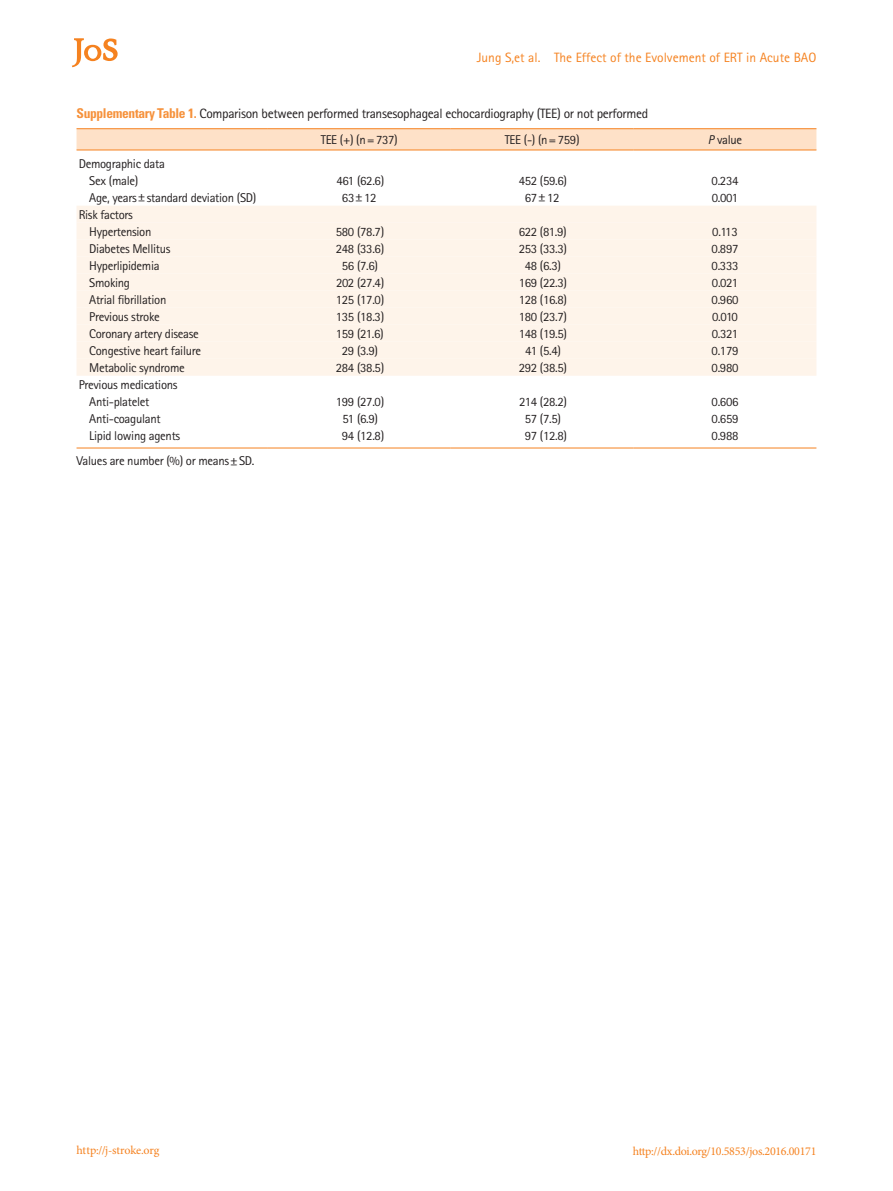
<style>
.page{position:relative;width:893px;height:1191px;background:#fff}
.page>*{position:absolute;margin:0;border:0;box-sizing:border-box;transform-origin:0 0}
.표제목_그림설명{font:13.5px "Rotis Sans Serif Std";letter-spacing:-.025em;color:#231f20}
.하시라_저자및제목{font:13.5px "Rotis Sans Serif Std";color:#f58220}
.표본문{font:12.75px "Rotis Sans Serif Std";letter-spacing:-.025em;color:#231f20}
.t1{font:12px "Minion Pro";letter-spacing:-.025em;color:#f58220}
.s1{font-family:"Univers LT Std";font-weight:700;font-stretch:condensed;color:#f6923c}
.s2{font-style:italic}
</style>
<div class="page">
<svg style="left:72px;top:38px;width:46px;height:29px"></svg>
<svg style="left:77px;top:129px;width:739px;height:21px;background:#fdddc2"></svg>
<div style="left:77px;top:206px;width:739px;height:17px;background:#fef4ea"></div>
<div style="left:77px;top:223px;width:739px;height:153px;background:#fef4ea"></div>
<hr style="left:77px;top:128px;width:191px;height:1px;background:#f58220">
<hr style="left:268px;top:128px;width:183px;height:1px;background:#f58220">
<hr style="left:451px;top:128px;width:183px;height:1px;background:#f58220">
<hr style="left:634px;top:128px;width:182px;height:1px;background:#f58220">
<hr style="left:77px;top:150px;width:191px;height:1px;background:#f58220">
<hr style="left:268px;top:150px;width:183px;height:1px;background:#f58220">
<hr style="left:451px;top:150px;width:183px;height:1px;background:#f58220">
<hr style="left:634px;top:150px;width:182px;height:1px;background:#f58220">
<hr style="left:77px;top:448px;width:191px;height:1px;background:#f58220">
<hr style="left:268px;top:448px;width:183px;height:1px;background:#f58220">
<hr style="left:451px;top:448px;width:183px;height:1px;background:#f58220">
<hr style="left:634px;top:448px;width:182px;height:1px;background:#f58220">
<p class="하시라_저자및제목" style="left:477px;top:50px;width:341px">Jung S,et al. The Effect of the Evolvement of ERT in Acute BAO</p>
<p class="표제목_그림설명" style="left:77px;top:105px;width:573px"><span class="s1">Supplementary Table 1.</span> Comparison between performed transesophageal echocardiography (TEE) or not performed</p>
<p class="표본문" style="left:321px;top:132px;width:78px">TEE (+) (n=737)</p>
<p class="표본문" style="left:505px;top:132px;width:76px">TEE (-) (n=759)</p>
<p class="표본문" style="left:708px;top:132px;width:36px"><span class="s2">P</span> value</p>
<p class="표본문" style="left:79px;top:156px;width:88px">Demographic data</p>
<p class="표본문" style="left:89px;top:173px;width:51px">Sex (male)</p>
<p class="표본문" style="left:336px;top:173px;width:49px">461 (62.6)</p>
<p class="표본문" style="left:519px;top:173px;width:50px">452 (59.6)</p>
<p class="표본문" style="left:712px;top:173px;width:28px">0.234</p>
<p class="표본문" style="left:89px;top:190px;width:169px">Age, years±standard deviation (SD)</p>
<p class="표본문" style="left:342px;top:190px;width:36px">63±12</p>
<p class="표본문" style="left:525px;top:190px;width:36px">67±12</p>
<p class="표본문" style="left:712px;top:190px;width:28px">0.001</p>
<p class="표본문" style="left:79px;top:207px;width:56px">Risk factors</p>
<p class="표본문" style="left:89px;top:224px;width:64px">Hypertension</p>
<p class="표본문" style="left:336px;top:224px;width:50px">580 (78.7)</p>
<p class="표본문" style="left:519px;top:224px;width:49px">622 (81.9)</p>
<p class="표본문" style="left:712px;top:224px;width:27px">0.113</p>
<p class="표본문" style="left:89px;top:241px;width:83px">Diabetes Mellitus</p>
<p class="표본문" style="left:336px;top:241px;width:50px">248 (33.6)</p>
<p class="표본문" style="left:519px;top:241px;width:50px">253 (33.3)</p>
<p class="표본문" style="left:712px;top:241px;width:28px">0.897</p>
<p class="표본문" style="left:89px;top:258px;width:72px">Hyperlipidemia</p>
<p class="표본문" style="left:342px;top:258px;width:38px">56 (7.6)</p>
<p class="표본문" style="left:525px;top:258px;width:38px">48 (6.3)</p>
<p class="표본문" style="left:712px;top:258px;width:28px">0.333</p>
<p class="표본문" style="left:89px;top:275px;width:42px">Smoking</p>
<p class="표본문" style="left:336px;top:275px;width:50px">202 (27.4)</p>
<p class="표본문" style="left:519px;top:275px;width:50px">169 (22.3)</p>
<p class="표본문" style="left:712px;top:275px;width:28px">0.021</p>
<p class="표본문" style="left:89px;top:292px;width:79px">Atrial fibrillation</p>
<p class="표본문" style="left:336px;top:292px;width:50px">125 (17.0)</p>
<p class="표본문" style="left:519px;top:292px;width:50px">128 (16.8)</p>
<p class="표본문" style="left:712px;top:292px;width:28px">0.960</p>
<p class="표본문" style="left:89px;top:309px;width:72px">Previous stroke</p>
<p class="표본문" style="left:336px;top:309px;width:50px">135 (18.3)</p>
<p class="표본문" style="left:519px;top:309px;width:50px">180 (23.7)</p>
<p class="표본문" style="left:712px;top:309px;width:27px">0.010</p>
<p class="표본문" style="left:89px;top:326px;width:111px">Coronary artery disease</p>
<p class="표본문" style="left:336px;top:326px;width:49px">159 (21.6)</p>
<p class="표본문" style="left:519px;top:326px;width:50px">148 (19.5)</p>
<p class="표본문" style="left:712px;top:326px;width:28px">0.321</p>
<p class="표본문" style="left:89px;top:343px;width:113px">Congestive heart failure</p>
<p class="표본문" style="left:342px;top:343px;width:38px">29 (3.9)</p>
<p class="표본문" style="left:525px;top:343px;width:37px">41 (5.4)</p>
<p class="표본문" style="left:712px;top:343px;width:28px">0.179</p>
<p class="표본문" style="left:89px;top:360px;width:97px">Metabolic syndrome</p>
<p class="표본문" style="left:336px;top:360px;width:50px">284 (38.5)</p>
<p class="표본문" style="left:519px;top:360px;width:50px">292 (38.5)</p>
<p class="표본문" style="left:712px;top:360px;width:28px">0.980</p>
<p class="표본문" style="left:79px;top:377px;width:100px">Previous medications</p>
<p class="표본문" style="left:89px;top:394px;width:62px">Anti-platelet</p>
<p class="표본문" style="left:336px;top:394px;width:50px">199 (27.0)</p>
<p class="표본문" style="left:519px;top:394px;width:49px">214 (28.2)</p>
<p class="표본문" style="left:712px;top:394px;width:28px">0.606</p>
<p class="표본문" style="left:89px;top:411px;width:73px">Anti-coagulant</p>
<p class="표본문" style="left:342px;top:411px;width:37px">51 (6.9)</p>
<p class="표본문" style="left:525px;top:411px;width:38px">57 (7.5)</p>
<p class="표본문" style="left:712px;top:411px;width:28px">0.659</p>
<p class="표본문" style="left:89px;top:428px;width:93px">Lipid lowing agents</p>
<p class="표본문" style="left:342px;top:428px;width:44px">94 (12.8)</p>
<p class="표본문" style="left:525px;top:428px;width:44px">97 (12.8)</p>
<p class="표본문" style="left:712px;top:428px;width:28px">0.988</p>
<p class="표본문" style="left:77px;top:453px;width:179px">Values are number (%) or means±SD.</p>
<p class="t1" style="left:77px;top:1142px;width:84px">http://j-stroke.org</p>
<p class="t1" style="left:633px;top:1143px;width:185px">http://dx.doi.org/10.5853/jos.2016.00171</p>
</div>
